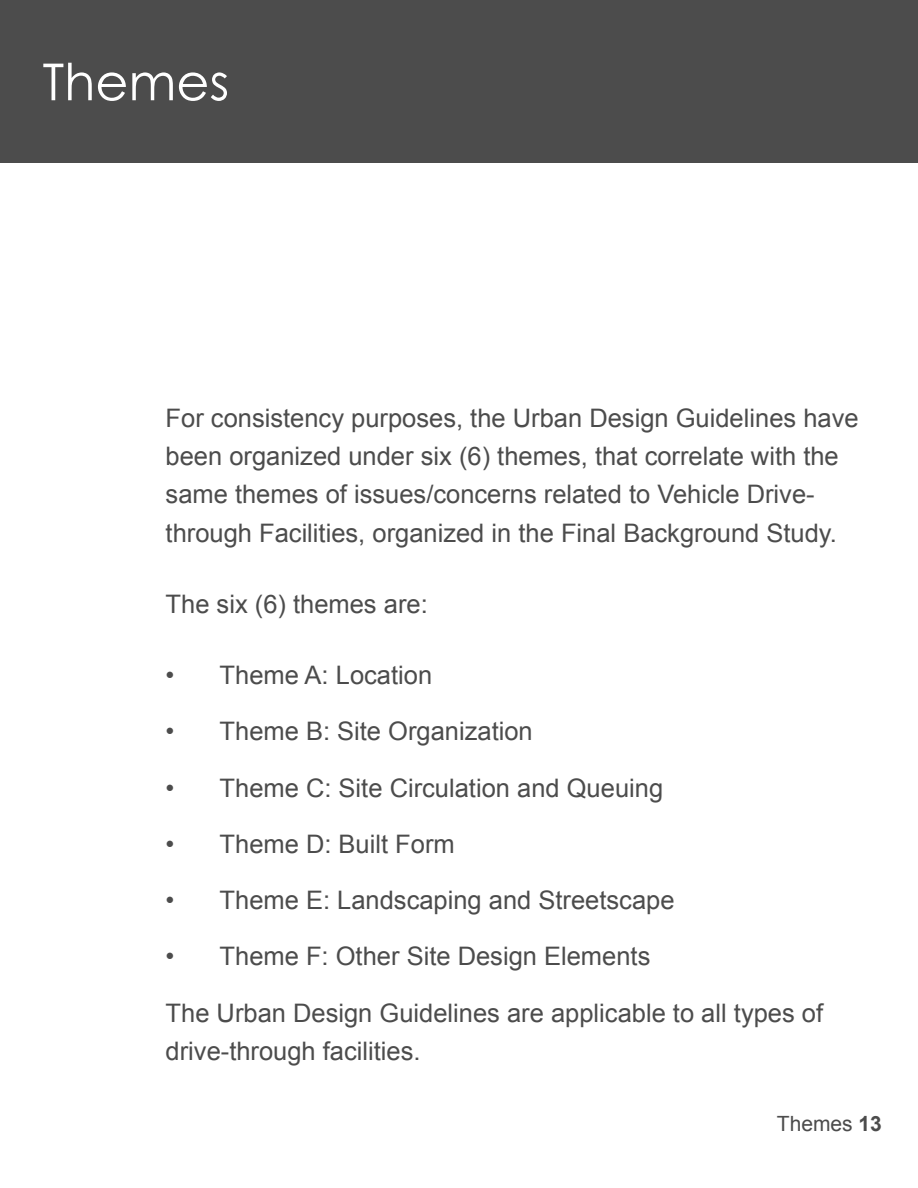
<style>
.page{position:relative;width:918px;height:1188px;background:#fff}
.page>*{position:absolute;margin:0;border:0;box-sizing:border-box;transform-origin:0 0}
.t1{font:51px "Century Gothic";color:#fff}
.Paragraphs_Intro{font:25.5px/38.2px "Arial";color:#4c4c4c}
.t2{font:21px "Arial";color:#4c4c4c}
.s1{font-weight:700}
</style>
<div class="page">
<div style="left:0;top:0;width:918px;height:162px;background:#4c4c4c"></div>
<h2 class="t1" style="left:43px;top:46px;width:188px">Themes</h2>
<p class="Paragraphs_Intro" style="left:166px;top:399px;width:695px">For consistency purposes, the Urban Design Guidelines have been organized under six (6) themes, that correlate with the same themes of issues/concerns related to Vehicle Drive&shy;through Facilities, organized in the Final Background Study.</p>
<p class="Paragraphs_Intro" style="left:166px;top:585px;width:264px">The six (6) themes are:</p>
<p class="Paragraphs_Intro" style="left:166px;top:656px;width:268px">• Theme A: Location</p>
<p class="Paragraphs_Intro" style="left:166px;top:712px;width:369px">• Theme B: Site Organization</p>
<p class="Paragraphs_Intro" style="left:166px;top:769px;width:499px">• Theme C: Site Circulation and Queuing</p>
<p class="Paragraphs_Intro" style="left:166px;top:825px;width:291px">• Theme D: Built Form</p>
<p class="Paragraphs_Intro" style="left:166px;top:881px;width:511px">• Theme E: Landscaping and Streetscape</p>
<p class="Paragraphs_Intro" style="left:166px;top:937px;width:486px">• Theme F: Other Site Design Elements</p>
<p class="Paragraphs_Intro" style="left:166px;top:994px;width:659px">The Urban Design Guidelines are applicable to all types of drive-through facilities.</p>
<p class="t2" style="left:777px;top:1110px;width:107px">Themes <span class="s1">13</span></p>
</div>
